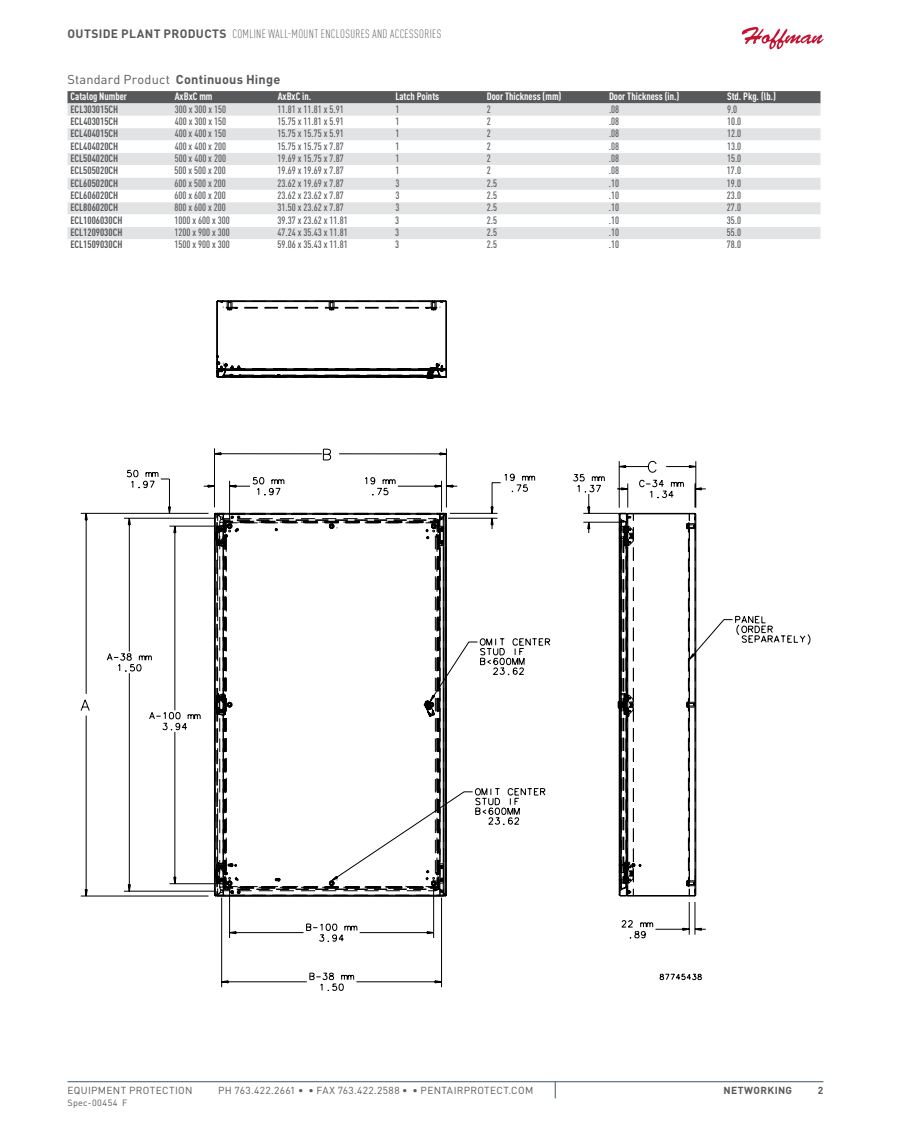
<style>
.page{position:relative;width:918px;height:1134px;background:#fff}
.page>*{position:absolute;margin:0;border:0;box-sizing:border-box;transform-origin:0 0}
.t1{font:12.75px "DIN Pro";letter-spacing:.015em;color:#58595b}
.t2{font:300 condensed 12px "DIN Pro";letter-spacing:.025em;color:#58595b}
.t3{font:500 condensed 10.5px "DIN Pro";color:#58595b}
.t4{font:700 condensed 10.5px "DIN Pro";color:#58595b}
.t5{font:700 condensed 10.5px "DIN Pro";color:#fff}
.t6{font:10.2px "DIN Pro";letter-spacing:.035em;color:#58595b}
.t7{font:700 10.2px "DIN Pro";letter-spacing:.035em;color:#58595b}
.t8{font:9px "DIN Pro";letter-spacing:.05em;color:#58595b}
.s1{font-weight:700;font-stretch:normal}
.s2{font-weight:700}
</style>
<div class="page">
<svg style="left:742px;top:27px;width:82px;height:22px"></svg>
<hr style="left:68px;top:1081px;width:756px;height:1px;background:#3d5567">
<svg style="left:555px;top:1082px;width:1px;height:16px"></svg>
<svg style="left:68px;top:91px;width:752px;height:12px;background:#595a5c"></svg>
<svg style="left:68px;top:103px;width:752px;height:13px;background:#e1e2e3"></svg>
<svg style="left:68px;top:128px;width:752px;height:111px;fill:#e2e3e4"></svg>
<svg style="left:216px;top:301px;width:231px;height:62px"></svg>
<svg style="left:81px;top:363px;width:366px;height:534px"></svg>
<svg style="left:107px;top:470px;width:439px;height:510px"></svg>
<svg style="left:480px;top:461px;width:217px;height:214px"></svg>
<svg style="left:573px;top:474px;width:193px;height:423px"></svg>
<svg style="left:621px;top:626px;width:189px;height:313px"></svg>
<svg style="left:634px;top:931px;width:12px;height:7px"></svg>
<p class="t2" style="left:68px;top:25px;width:264px"><span class="s1">OUTSIDE PLANT PRODUCTS</span> COMLINE WALL-MOUNT ENCLO</p>
<p class="t2" style="left:345px;top:25px;width:97px">SURES AND ACCESSORIES</p>
<p class="t1" style="left:68px;top:69px;width:214px">STANDARD PRODUCT <span class="s2">CONTINUOUS HINGE</span></p>
<p class="t5" style="left:70px;top:89px;width:58px">Catalog Number</p>
<p class="t5" style="left:175px;top:89px;width:39px">AxBxC mm</p>
<p class="t5" style="left:278px;top:89px;width:35px">AxBxC in.</p>
<p class="t5" style="left:395px;top:89px;width:45px">Latch Points</p>
<p class="t5" style="left:487px;top:89px;width:76px">Door Thickness (mm)</p>
<p class="t5" style="left:609px;top:89px;width:72px">Door Thickness (in.)</p>
<p class="t5" style="left:727px;top:89px;width:50px">Std. Pkg. (lb.)</p>
<p class="t4" style="left:70px;top:101px;width:49px">ECL303015CH</p>
<p class="t3" style="left:175px;top:101px;width:53px">300 x 300 x 150</p>
<p class="t3" style="left:278px;top:101px;width:68px">11.81 x 11.81 x 5.91</p>
<p class="t3" style="left:395px;top:101px;width:6px">1</p>
<p class="t3" style="left:487px;top:101px;width:6px">2</p>
<p class="t3" style="left:609px;top:101px;width:12px">.08</p>
<p class="t3" style="left:727px;top:101px;width:12px">9.0</p>
<p class="t4" style="left:70px;top:113px;width:49px">ECL403015CH</p>
<p class="t3" style="left:175px;top:113px;width:53px">400 x 300 x 150</p>
<p class="t3" style="left:278px;top:113px;width:68px">15.75 x 11.81 x 5.91</p>
<p class="t3" style="left:395px;top:113px;width:6px">1</p>
<p class="t3" style="left:487px;top:113px;width:6px">2</p>
<p class="t3" style="left:609px;top:113px;width:12px">.08</p>
<p class="t3" style="left:727px;top:113px;width:16px">10.0</p>
<p class="t4" style="left:70px;top:126px;width:49px">ECL404015CH</p>
<p class="t3" style="left:175px;top:126px;width:53px">400 x 400 x 150</p>
<p class="t3" style="left:278px;top:126px;width:68px">15.75 x 15.75 x 5.91</p>
<p class="t3" style="left:395px;top:126px;width:6px">1</p>
<p class="t3" style="left:487px;top:126px;width:6px">2</p>
<p class="t3" style="left:609px;top:126px;width:12px">.08</p>
<p class="t3" style="left:727px;top:126px;width:16px">12.0</p>
<p class="t4" style="left:70px;top:138px;width:49px">ECL404020CH</p>
<p class="t3" style="left:175px;top:138px;width:53px">400 x 400 x 200</p>
<p class="t3" style="left:278px;top:138px;width:68px">15.75 x 15.75 x 7.87</p>
<p class="t3" style="left:395px;top:138px;width:6px">1</p>
<p class="t3" style="left:487px;top:138px;width:6px">2</p>
<p class="t3" style="left:609px;top:138px;width:12px">.08</p>
<p class="t3" style="left:727px;top:138px;width:16px">13.0</p>
<p class="t4" style="left:70px;top:150px;width:49px">ECL504020CH</p>
<p class="t3" style="left:175px;top:150px;width:53px">500 x 400 x 200</p>
<p class="t3" style="left:278px;top:150px;width:68px">19.69 x 15.75 x 7.87</p>
<p class="t3" style="left:395px;top:150px;width:6px">1</p>
<p class="t3" style="left:487px;top:150px;width:6px">2</p>
<p class="t3" style="left:609px;top:150px;width:12px">.08</p>
<p class="t3" style="left:727px;top:150px;width:16px">15.0</p>
<p class="t4" style="left:70px;top:163px;width:49px">ECL505020CH</p>
<p class="t3" style="left:175px;top:163px;width:53px">500 x 500 x 200</p>
<p class="t3" style="left:278px;top:163px;width:68px">19.69 x 19.69 x 7.87</p>
<p class="t3" style="left:395px;top:163px;width:6px">1</p>
<p class="t3" style="left:487px;top:163px;width:6px">2</p>
<p class="t3" style="left:609px;top:163px;width:12px">.08</p>
<p class="t3" style="left:727px;top:163px;width:16px">17.0</p>
<p class="t4" style="left:70px;top:175px;width:49px">ECL605020CH</p>
<p class="t3" style="left:175px;top:175px;width:53px">600 x 500 x 200</p>
<p class="t3" style="left:278px;top:175px;width:68px">23.62 x 19.69 x 7.87</p>
<p class="t3" style="left:395px;top:175px;width:6px">3</p>
<p class="t3" style="left:487px;top:175px;width:12px">2.5</p>
<p class="t3" style="left:609px;top:175px;width:12px">.10</p>
<p class="t3" style="left:727px;top:175px;width:16px">19.0</p>
<p class="t4" style="left:70px;top:187px;width:49px">ECL606020CH</p>
<p class="t3" style="left:175px;top:187px;width:53px">600 x 600 x 200</p>
<p class="t3" style="left:278px;top:187px;width:68px">23.62 x 23.62 x 7.87</p>
<p class="t3" style="left:395px;top:187px;width:6px">3</p>
<p class="t3" style="left:487px;top:187px;width:12px">2.5</p>
<p class="t3" style="left:609px;top:187px;width:12px">.10</p>
<p class="t3" style="left:727px;top:187px;width:16px">23.0</p>
<p class="t4" style="left:70px;top:200px;width:49px">ECL806020CH</p>
<p class="t3" style="left:175px;top:200px;width:53px">800 x 600 x 200</p>
<p class="t3" style="left:278px;top:200px;width:68px">31.50 x 23.62 x 7.87</p>
<p class="t3" style="left:395px;top:200px;width:6px">3</p>
<p class="t3" style="left:487px;top:200px;width:12px">2.5</p>
<p class="t3" style="left:609px;top:200px;width:12px">.10</p>
<p class="t3" style="left:727px;top:200px;width:16px">27.0</p>
<p class="t4" style="left:70px;top:212px;width:54px">ECL1006030CH</p>
<p class="t3" style="left:175px;top:212px;width:57px">1000 x 600 x 300</p>
<p class="t3" style="left:278px;top:212px;width:72px">39.37 x 23.62 x 11.81</p>
<p class="t3" style="left:395px;top:212px;width:6px">3</p>
<p class="t3" style="left:487px;top:212px;width:12px">2.5</p>
<p class="t3" style="left:609px;top:212px;width:12px">.10</p>
<p class="t3" style="left:727px;top:212px;width:16px">35.0</p>
<p class="t4" style="left:70px;top:224px;width:54px">ECL1209030CH</p>
<p class="t3" style="left:175px;top:224px;width:57px">1200 x 900 x 300</p>
<p class="t3" style="left:278px;top:224px;width:72px">47.24 x 35.43 x 11.81</p>
<p class="t3" style="left:395px;top:224px;width:6px">3</p>
<p class="t3" style="left:487px;top:224px;width:12px">2.5</p>
<p class="t3" style="left:609px;top:224px;width:12px">.10</p>
<p class="t3" style="left:727px;top:224px;width:16px">55.0</p>
<p class="t4" style="left:70px;top:237px;width:54px">ECL1509030CH</p>
<p class="t3" style="left:175px;top:237px;width:57px">1500 x 900 x 300</p>
<p class="t3" style="left:278px;top:237px;width:72px">59.06 x 35.43 x 11.81</p>
<p class="t3" style="left:395px;top:237px;width:6px">3</p>
<p class="t3" style="left:487px;top:237px;width:12px">2.5</p>
<p class="t3" style="left:609px;top:237px;width:12px">.10</p>
<p class="t3" style="left:727px;top:237px;width:16px">78.0</p>
<p class="t6" style="left:68px;top:1082px;width:127px">EQUIPMENT PROTECTION</p>
<p class="t6" style="left:218px;top:1082px;width:317px">PH 763.422.2661 • • FAX 763.422.2588 • • PENTAIRPROTECT.COM</p>
<p class="t7" style="left:724px;top:1081px;width:70px">NETWORKING</p>
<p class="t7" style="left:818px;top:1081px;width:7px">2</p>
<p class="t8" style="left:68px;top:1096px;width:61px">SPEC-00454 F</p>
</div>
